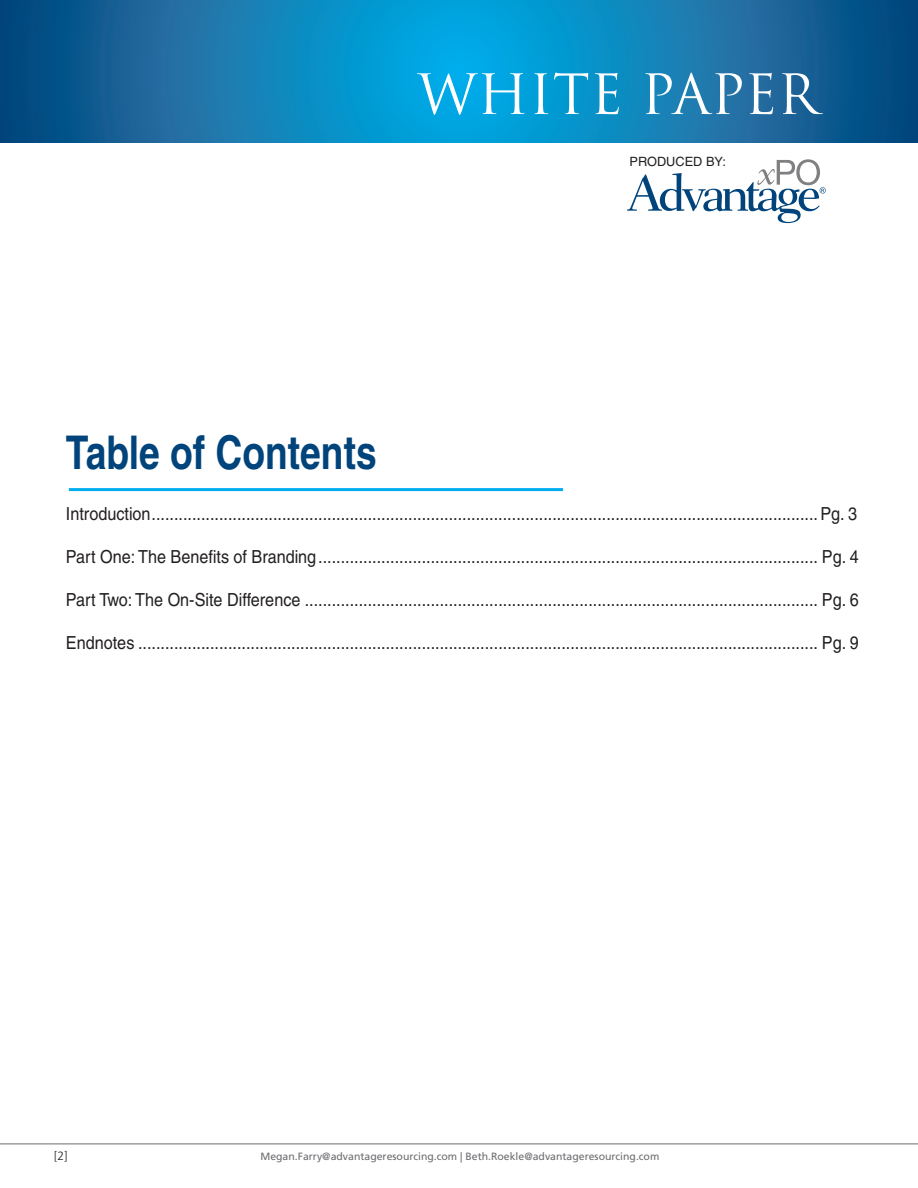
<style>
.page{position:relative;width:918px;height:1188px;background:#fff}
.page>*{position:absolute;margin:0;border:0;box-sizing:border-box;transform-origin:0 0}
.t1{font:54px "Trajan";color:#fff}
.t2{font:700 46.5px "Helvetica";color:#00447b;scale:.8 1}
.t3{font:18px "Helvetica";color:#231f20;scale:.9 1}
.t4{font:12.75px "Helvetica";color:#231f20}
.t5{font:300 12px "Frutiger LT Std";color:#231f20}
.t6{font:10.5px "Frutiger LT Std";color:#6c6d70}
</style>
<div class="page">
<hr style="left:0;top:1144px;width:918px;height:1px;background:#6c6d70">
<svg style="left:0;top:0;width:918px;height:142px;background:#0e7ab0"></svg>
<svg style="left:627px;top:159px;width:199px;height:64px"></svg>
<hr style="left:69px;top:488px;width:494px;height:3px;background:#00aeef">
<h1 class="t1" style="left:418px;top:62px;width:402px">WHITE PAPER</h1>
<h2 class="t2" style="left:66px;top:424px;width:390px">Table of Contents</h2>
<p class="t4" style="left:630px;top:155px;width:98px">PRODUCED BY:</p>
<p class="t3" style="left:66px;top:503px;width:881px">Introduction .................................................................................................................................................... Pg. 3</p>
<p class="t3" style="left:66px;top:546px;width:882px">Part One: The Benefits of Branding ............................................................................................................... Pg. 4</p>
<p class="t3" style="left:66px;top:589px;width:882px">Part Two: The On-Site Difference .................................................................................................................. Pg. 6</p>
<p class="t3" style="left:66px;top:633px;width:882px">Endnotes ....................................................................................................................................................... Pg. 9</p>
<p class="t5" style="left:54px;top:1149px;width:15px">[2]</p>
<p class="t6" style="left:260px;top:1150px;width:400px">Megan.Farry@advantageresourcing.com | Beth.Roekle@advantageresourcing.com</p>
</div>
